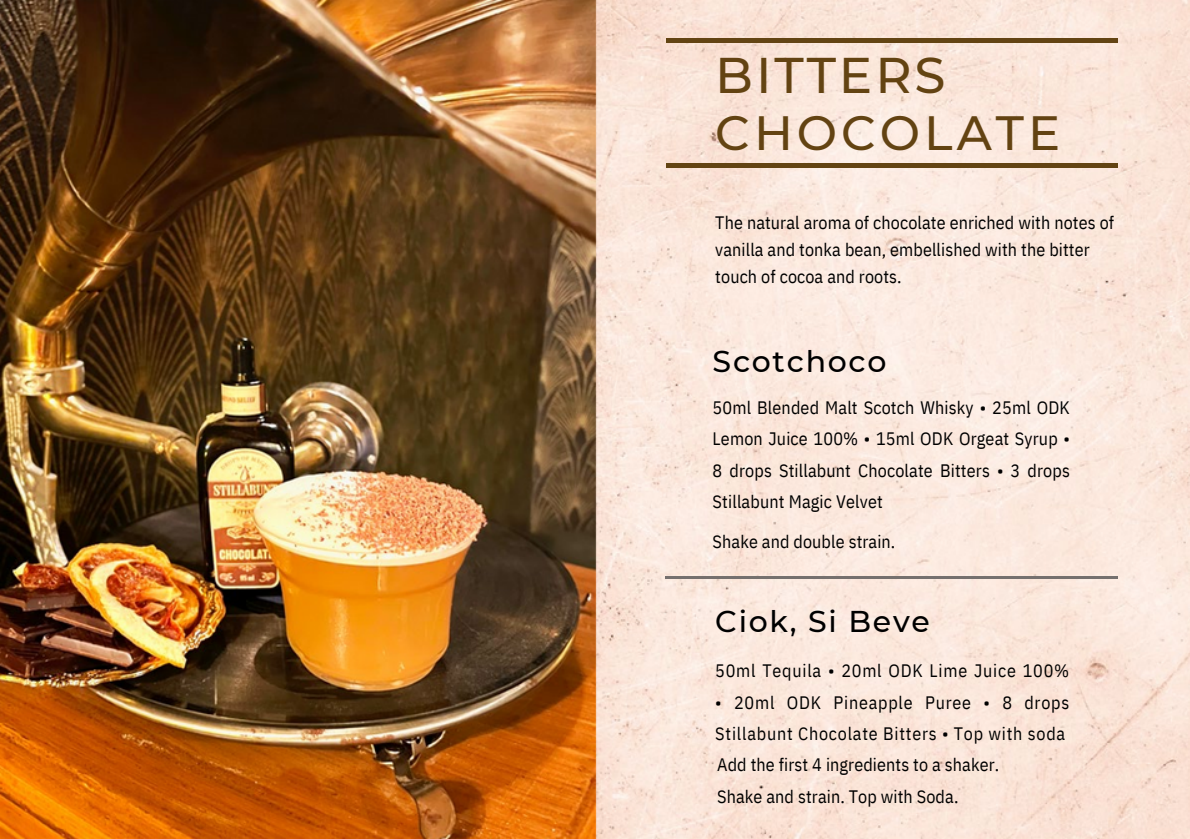
<style>
.page{position:relative;width:1190px;height:839px;background:#fff}
.page>*{position:absolute;margin:0;border:0;box-sizing:border-box;transform-origin:0 0}
.t1{font:500 50px "Montserrat";letter-spacing:.06em;color:#634312}
.t2{font:500 48px "Montserrat";letter-spacing:.085em;color:#634312}
.t3{font:500 30px "Montserrat";letter-spacing:.06em;color:#000}
.t4{font:18px/31.6px "IBM Plex Sans Cond";letter-spacing:.005em;color:#000;text-align:justify}
.t5{font:18px/31.6px "IBM Plex Sans Cond";letter-spacing:.045em;color:#000}
</style>
<div class="page">
<img style="left:0;top:0;width:1190px;height:838px">
<hr style="left:665px;top:576px;width:453px;height:2px;background:#75706e">
<hr style="left:666px;top:38px;width:452px;height:4px;background:#634413">
<hr style="left:666px;top:163px;width:452px;height:4px;background:#634413">
<h1 class="t1" style="left:715px;top:45px;width:232px">BITTERS</h1>
<h1 class="t2" style="left:715px;top:104px;width:346px">CHOCOLATE</h1>
<p class="t4" style="left:715px;top:209px;width:400px;line-height:27px;text-align:left">The natural aroma of chocolate enriched with notes of vanilla and tonka bean, embellished with the bitter touch of cocoa and roots.</p>
<p class="t3" style="left:713px;top:342px;width:175px">Scotchoco</p>
<h2 class="t4" style="left:713px;top:391px;width:359px">50ml Blended Malt Scotch Whisky • 25ml ODK Lemon Juice 100% • 15ml ODK Orgeat Syrup • 8 drops Stillabunt Chocolate Bitters • 3 drops Stillabunt Magic Velvet</h2>
<p class="t4" style="left:713px;top:525px;width:184px">Shake and double strain.</p>
<h2 class="t3" style="left:715px;top:602px;width:216px">Ciok, Si Beve</h2>
<p class="t5" style="left:715px;top:654px;width:355px">50ml Tequila • 20ml ODK Lime Juice 100%</p>
<p class="t5" style="left:715px;top:686px;width:355px">• 20ml ODK Pineapple Puree • 8 drops<br>Stillabunt Chocolate Bitters • Top with soda</p>
<p class="t4" style="left:717px;top:748px;width:284px">Add the first 4 ingredients to a shaker.</p>
<p class="t4" style="left:717px;top:780px;width:243px">Shake and strain. Top with Soda.</p>
</div>
